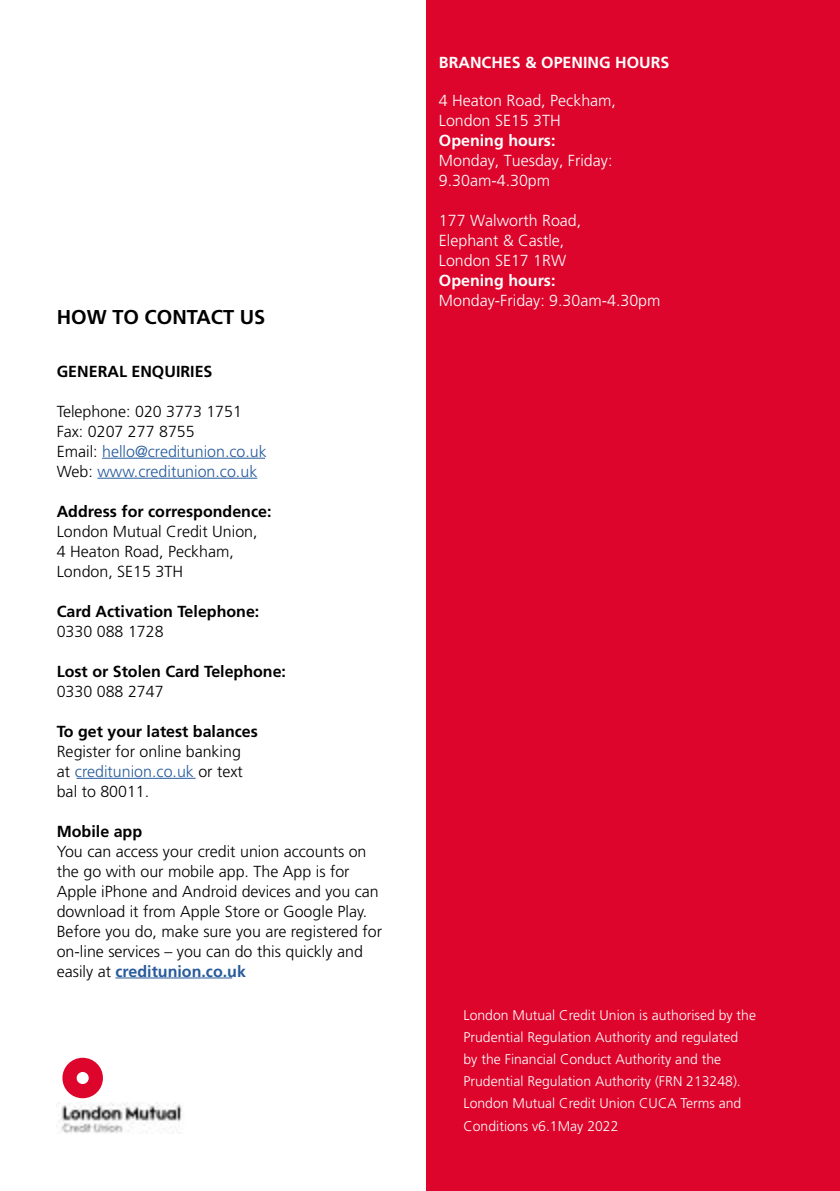
<style>
.page{position:relative;width:840px;height:1191px;background:#fff}
.page>*{position:absolute;margin:0;border:0;box-sizing:border-box;transform-origin:0 0}
.t1{font:700 20px "Frutiger";color:#000}
.t2{font:300 16px/20px "Frutiger";color:#000}
.t3{font:300 16px/20px "Frutiger";color:#fff}
.t4{font:700 16px "Frutiger";color:#000}
.t5{font:700 16px "Frutiger";color:#fff}
.t6{font:300 14px/22px "Frutiger";color:#fff}
.s1{color:#275b9b}
.s2{font-weight:700;color:#275b9b}
</style>
<div class="page">
<div style="left:426px;top:0;width:413px;height:1191px;background:#dd052b"></div>
<hr style="left:102px;top:458px;width:163px;height:1px;background:#275b9b">
<hr style="left:97px;top:478px;width:160px;height:1px;background:#275b9b">
<hr style="left:76px;top:778px;width:119px;height:1px;background:#275b9b">
<hr style="left:115px;top:977px;width:117px;height:1px;background:#275b9b">
<div style="left:62px;top:1057px;width:41px;height:41px;background:#dd052b;border-radius:50%"></div>
<div style="left:77px;top:1072px;width:12px;height:12px;background:#fff;border-radius:50%"></div>
<img style="left:58px;top:1102px;width:124px;height:31px">
<p class="t1" style="left:57px;top:305px;width:210px">HOW TO CONTACT US</p>
<p class="t4" style="left:57px;top:361px;width:157px">GENERAL ENQUIRIES</p>
<p class="t2" style="left:57px;top:401px;width:211px">Telephone: 020 3773 1751<br>Fax: 0207 277 8755<br>Email: <span class="s1">hello@creditunion.co.uk<br></span>Web: <span class="s1">www.creditunion.co.uk</span></p>
<p class="t4" style="left:57px;top:501px;width:216px">Address for correspondence:</p>
<p class="t2" style="left:57px;top:521px;width:202px">London Mutual Credit Union,<br>4 Heaton Road, Peckham,<br>London, SE15 3TH</p>
<p class="t4" style="left:57px;top:601px;width:204px">Card Activation Telephone:</p>
<p class="t2" style="left:57px;top:621px;width:108px">0330 088 1728</p>
<p class="t4" style="left:57px;top:661px;width:231px">Lost or Stolen Card Telephone:</p>
<p class="t2" style="left:57px;top:681px;width:108px">0330 088 2747</p>
<p class="t4" style="left:57px;top:721px;width:202px">To get your latest balances</p>
<p class="t2" style="left:57px;top:741px;width:187px;text-align:justify">Register for online banking at <span class="s1">creditunion.co.uk</span> or text bal to 80011.</p>
<p class="t4" style="left:57px;top:821px;width:87px">Mobile app</p>
<p class="t2" style="left:57px;top:841px;width:326px">You can access your credit union accounts on the go with our mobile app. The App is for Apple iPhone and Android devices and you can download it from Apple Store or Google Play.<br>Before you do, make sure you are registered for on-line services – you can do this quickly and easily at <span class="s2">creditunion.co.uk</span></p>
<p class="t5" style="left:438px;top:53px;width:232px">BRANCHES &amp; OPENING HOURS</p>
<p class="t3" style="left:438px;top:90px;width:178px">4 Heaton Road, Peckham,<br>London SE15 3TH</p>
<p class="t5" style="left:438px;top:131px;width:118px">Opening hours:</p>
<p class="t3" style="left:438px;top:150px;width:175px">Monday, Tuesday, Friday:<br>9.30am-4.30pm</p>
<p class="t3" style="left:438px;top:210px;width:144px">177 Walworth Road,<br>Elephant &amp; Castle,<br>London SE17 1RW</p>
<p class="t5" style="left:438px;top:271px;width:118px">Opening hours:</p>
<p class="t3" style="left:438px;top:290px;width:223px">Monday-Friday: 9.30am-4.30pm</p>
<p class="t6" style="left:463px;top:1004px;width:294px">London Mutual Credit Union is authorised by the Prudential Regulation Authority and regulated<br>by the Financial Conduct Authority and the Prudential Regulation Authority (FRN 213248).<br>London Mutual Credit Union CUCA Terms and Conditions v6.1May 2022</p>
</div>
